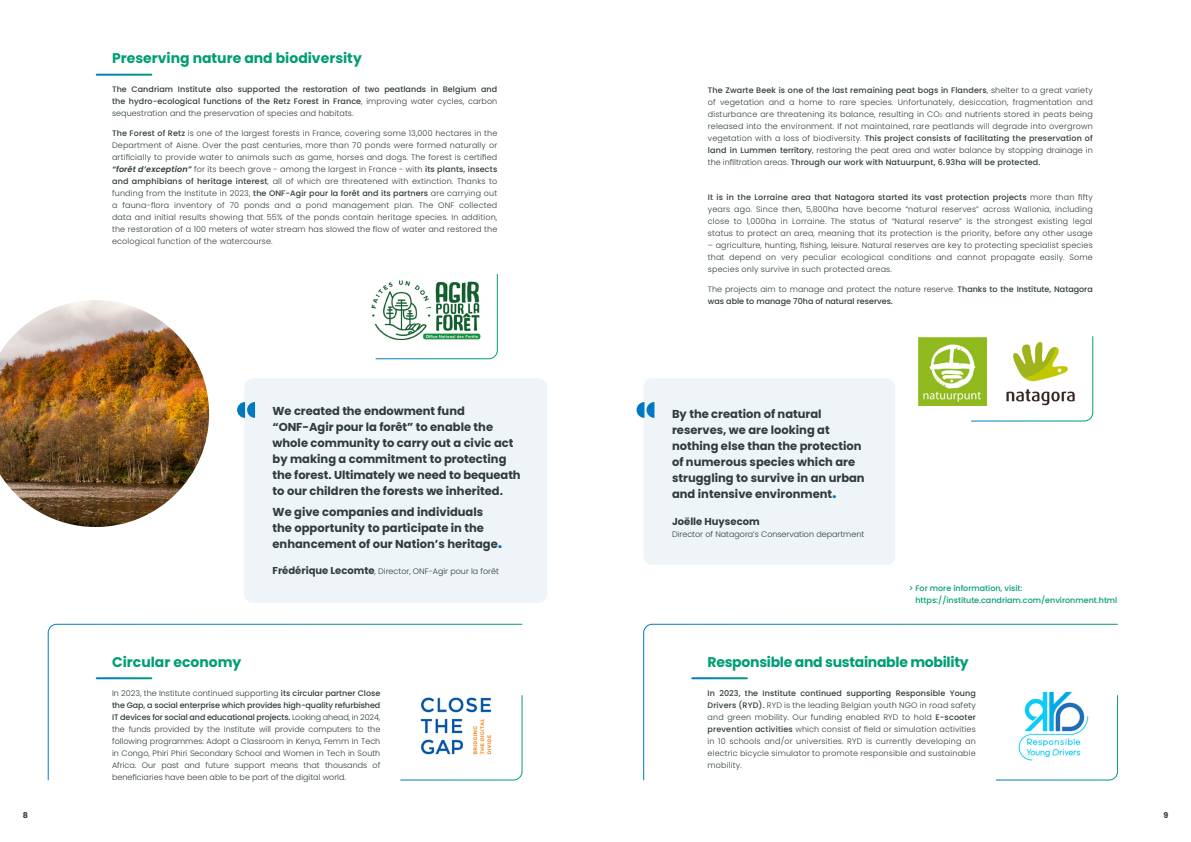
<style>
.page{position:relative;width:1191px;height:842px;background:#fff}
.page>*{position:absolute;margin:0;border:0;box-sizing:border-box;transform-origin:0 0}
.t1{font:700 14px "Poppins";color:#009e74}
.t2{font:700 14px "Poppins";letter-spacing:-.02em;color:#009e74}
.t3{font:700 11.5px/16px "Poppins";color:#313c3d}
.t4{font:700 10px "Poppins";color:#313c3d}
.t5{font:300 8px/12px "Poppins";letter-spacing:.02em;color:#313c3d;text-align:justify}
.t6{font:500 8px/12px "Poppins";letter-spacing:.01em;color:#313c3d}
.t7{font:300 8px "Poppins";color:#313c3d}
.t8{font:500 8px/12px "Poppins";color:#009e74}
.t9{font:700 8px "Poppins";color:#313c3d}
.s1{font-weight:300}
.s2{font-weight:500}
.s3{font-weight:600;font-style:italic}
.s4{font-size:16px;color:#0079c2}
.s5{font-weight:700;font-size:10px}
</style>
<div class="page">
<div style="left:643px;top:378px;width:252px;height:187px;background:#eef4f7;border-radius:9px"></div>
<div style="left:244px;top:378px;width:303px;height:225px;background:#eef4f7;border-radius:9px"></div>
<img style="left:918px;top:337px;width:52px;height:69px">
<svg style="left:48px;top:624px;width:475px;height:157px"></svg>
<svg style="left:643px;top:624px;width:475px;height:157px"></svg>
<svg style="left:970px;top:336px;width:123px;height:85px"></svg>
<svg style="left:375px;top:274px;width:123px;height:85px"></svg>
<svg style="left:400px;top:695px;width:122px;height:85px"></svg>
<svg style="left:995px;top:695px;width:123px;height:85px"></svg>
<img style="left:0;top:300px;width:209px;height:227px">
<hr style="left:97px;top:677px;width:54px;height:2px;background:#fff">
<hr style="left:692px;top:677px;width:55px;height:2px;background:#fff">
<svg style="left:636px;top:402px;width:18px;height:16px"></svg>
<svg style="left:237px;top:402px;width:18px;height:16px"></svg>
<p class="t1" style="left:112px;top:50px;width:251px">Preserving nature and biodiversity</p>
<p class="t6" style="left:112px;top:83px;width:387px;text-align:justify">The Candriam Institute also supported the restoration of two peatlands in Belgium and the hydro-ecological functions of the Retz Forest in France<span class="s1">, improving water cycles, carbon sequestration and the preservation of species and habitats.</span></p>
<p class="t5" style="left:112px;top:128px;width:387px"><span class="s2">The Forest of Retz</span> is one of the largest forests in France, covering some 13,000 hectares in the Department of Aisne. Over the past centuries, more than 70 ponds were formed naturally or artificially to provide water to animals such as game, horses and dogs. The forest is certified <span class="s3">“forêt d’exception”</span> for its beech grove - among the largest in France - with <span class="s2">its plants, insects and amphibians of heritage interest</span>, all of which are threatened with extinction. Thanks to funding from the Institute in 2023, <span class="s2">the ONF-Agir pour la forêt and its partners</span> are carrying out a fauna-flora inventory of 70 ponds and a pond management plan. The ONF collected data and initial results showing that 55% of the ponds contain heritage species. In addition, the restoration of a 100 meters of water stream has slowed the flow of water and restored the ecological function of the watercourse.</p>
<p class="t3" style="left:272px;top:403px;width:250px">We created the endowment fund “ONF-Agir pour la forêt” to enable the whole community to carry out a civic act by making a commitment to protecting the forest. Ultimately we need to bequeath to our children the forests we inherited.</p>
<p class="t3" style="left:272px;top:504px;width:231px">We give companies and individuals the opportunity to participate in the enhancement of our Nation’s heritage<span class="s4">.</span></p>
<p class="t7" style="left:272px;top:567px;width:228px"><span class="s5">Frédérique Lecomte</span>, Director, ONF-Agir pour la forêt</p>
<p class="t1" style="left:112px;top:654px;width:131px">Circular economy</p>
<p class="t5" style="left:112px;top:687px;width:270px">In 2023, the Institute continued supporting <span class="s2">its circular partner Close the Gap, a social enterprise which provides high-quality refurbished IT devices for social and educational projects.</span> Looking ahead, in 2024, the funds provided by the Institute will provide computers to the following programmes: Adopt a Classroom in Kenya, Femm In Tech in Congo, Phiri Phiri Secondary School and Women in Tech in South Africa. Our past and future support means that thousands of beneficiaries have been able to be part of the digital world.</p>
<p class="t5" style="left:708px;top:84px;width:386px"><span class="s2">The Zwarte Beek is one of the last remaining peat bogs in Flanders</span>, shelter to a great variety of vegetation and a home to rare species. Unfortunately, desiccation, fragmentation and disturbance are threatening its balance, resulting in CO<sub>2</sub> and nutrients stored in peats being released into the environment. If not maintained, rare peatlands will degrade into overgrown vegetation with a loss of biodiversity. <span class="s2">This project consists of facilitating the preservation of land in Lummen territory</span>, restoring the peat area and water balance by stopping drainage in the infiltration areas. <span class="s2">Through our work with Natuurpunt, 6.93ha will be protected.</span></p>
<p class="t5" style="left:708px;top:191px;width:386px"><span class="s2">It is in the Lorraine area that Natagora started its vast protection projects</span> more than fifty years ago. Since then, 5,800ha have become “natural reserves” across Wallonia, including close to 1,000ha in Lorraine. The status of “Natural reserve” is the strongest existing legal status to protect an area, meaning that its protection is the priority, before any other usage</p>
<p class="t5" style="left:708px;top:239px;width:386px">– agriculture, hunting, fishing, leisure. Natural reserves are key to protecting specialist species that depend on very peculiar ecological conditions and cannot propagate easily. Some species only survive in such protected areas.</p>
<p class="t6" style="left:708px;top:284px;width:386px"><span class="s1">The projects aim to manage and protect the nature reserve.</span> Thanks to the Institute, Natagora was able to manage 70ha of natural reserves.</p>
<p class="t3" style="left:672px;top:406px;width:194px">By the creation of natural reserves, we are looking at nothing else than the protection of numerous species which are struggling to survive in an urban and intensive environment<span class="s4">.</span></p>
<p class="t4" style="left:672px;top:515px;width:89px">Joëlle Huysecom</p>
<p class="t7" style="left:672px;top:529px;width:194px">Director of Natagora’s Conservation department</p>
<p class="t8" style="left:915px;top:582px;width:203px;text-indent:-7px">&gt; For more information, visit: https://institute.candriam.com/environment.html</p>
<p class="t2" style="left:707px;top:654px;width:262px">Responsible and sustainable mobility</p>
<p class="t5" style="left:707px;top:687px;width:270px"><span class="s2">In 2023, the Institute continued supporting Responsible Young Drivers (RYD).</span> RYD is the leading Belgian youth NGO in road safety and green mobility. Our funding enabled RYD to hold <span class="s2">E-scooter prevention activities</span> which consist of field or simulation activities in 10 schools and/or universities. RYD is currently developing an electric bicycle simulator to promote responsible and sustainable mobility.</p>
<p class="t9" style="left:23px;top:810px;width:7px">8</p>
<p class="t9" style="left:1163px;top:810px;width:6px">9</p>
</div>
